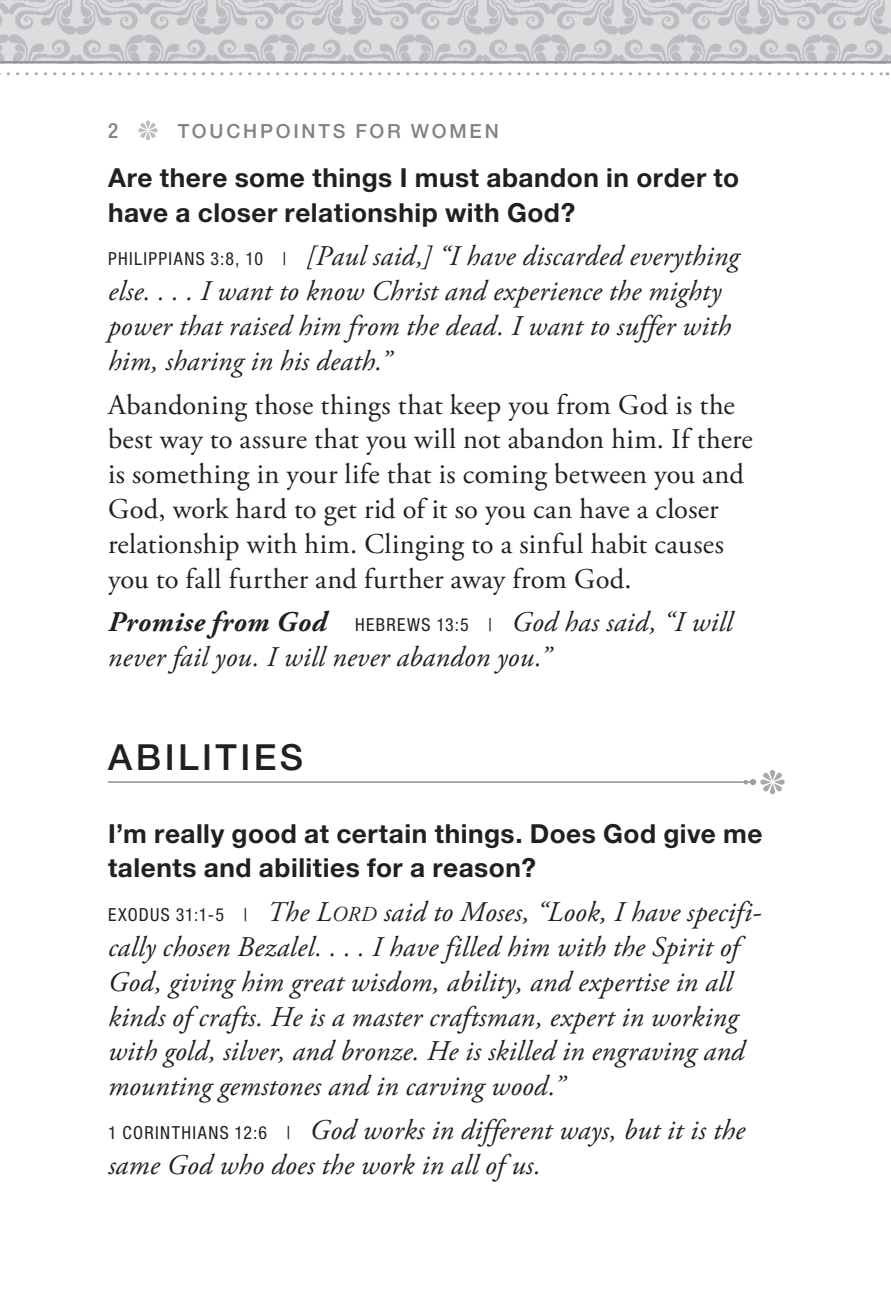
<style>
.page{position:relative;width:891px;height:1296px;background:#fff}
.page>*{position:absolute;margin:0;border:0;box-sizing:border-box;transform-origin:0 0}
.t1{font:500 36px "Helvetica Neue";color:#231f20}
.t2{font:italic 28.5px/34.8px "Adobe Garamond Pro";letter-spacing:.01em;color:#231f20}
.t3{font:28.5px/34.8px "Adobe Garamond Pro";letter-spacing:.01em;color:#231f20}
.t4{font:700 26.4px/34.8px "Helvetica Neue";letter-spacing:.02em;color:#231f20}
.t5{font:500 condensed 21px "Helvetica Neue";color:#808285}
.t6{font:500 19.5px "Helvetica Neue";letter-spacing:.14em;color:#808285}
.s1{font-family:"Helvetica Neue";font-style:normal;font-stretch:condensed;font-size:18px}
.s2{font-weight:700}
.s3{font-size:21.3px}
</style>
<div class="page">
<svg style="left:0;top:72px;width:888px;height:3px"></svg>
<img style="left:0;top:0;width:891px;height:61px">
<hr style="left:0;top:61px;width:891px;height:2px;background:#939598">
<svg style="left:138px;top:121px;width:20px;height:19px"></svg>
<svg style="left:108px;top:770px;width:677px;height:24px"></svg>
<p class="t5" style="left:108px;top:118px;width:12px">2</p>
<p class="t6" style="left:178px;top:120px;width:322px">TOUCHPOINTS FOR WOMEN</p>
<p class="t4" style="left:108px;top:159px;width:633px">Are there some things I must abandon in order to have a closer relationship with God?</p>
<p class="t2" style="left:108px;top:240px;width:633px"><span class="s1">PH ILIPP IANS 3:8, 10 |</span> [Paul said,] “I have discarded everything else. . . . I want to know Christ and experience the mighty power that raised him from the dead. I want to suffer with him, sharing in his death.”</p>
<p class="t3" style="left:108px;top:388px;width:646px">Abandoning those things that keep you from God is the best way to assure that you will not abandon him. If there is something in your life that is coming between you and God, work hard to get rid of it so you can have a closer relationship with him. Clinging to a sinful habit causes you to fall further and further away from God.</p>
<p class="t2" style="left:108px;top:606px;width:626px"><span class="s2">Promise from God</span> <span class="s1">HEBREWS 13:5 |</span> God has said, “I will never fail you. I will never abandon you.”</p>
<p class="t1" style="left:108px;top:736px;width:115px">ABILITIES</p>
<p class="t4" style="left:108px;top:815px;width:656px">I’m really good at certain things. Does God give me talents and abilities for a reason?</p>
<p class="t2" style="left:108px;top:895px;width:655px"><span class="s1">E XODUS 31:1-5 |</span> The L<span class="s3">ord</span> said to Moses, “Look, I have specifi&shy;cally chosen Bezalel. . . . I have filled him with the Spirit of God, giving him great wisdom, ability, and expertise in all kinds of crafts. He is a master craftsman, expert in working with gold, silver, and bronze. He is skilled in engraving and mounting gemstones and in carving wood.”</p>
<p class="t2" style="left:108px;top:1113px;width:639px"><span class="s1">1 CORINTH IANS 12:6 |</span> God works in different ways, but it is the same God who does the work in all of us.</p>
</div>
